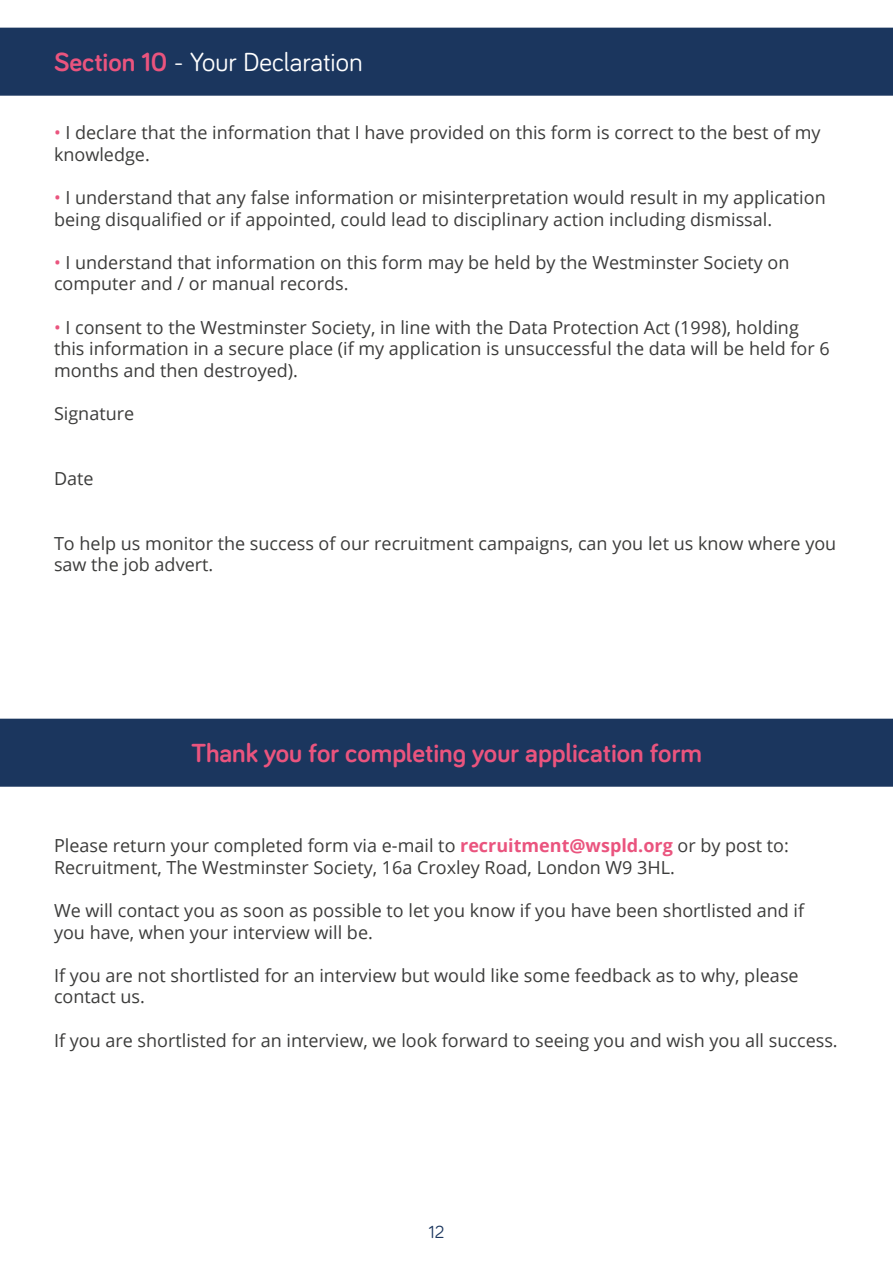
<style>
.page{position:relative;width:893px;height:1263px;background:#fff}
.page>*{position:absolute;margin:0;border:0;box-sizing:border-box;transform-origin:0 0}
.t1{font:700 27px "Bariol";color:#ea547e}
.t2{font:27px "Bariol";color:#fff}
.t3{font:18px/21.6px "Open Sans";color:#3c3c3b}
.t4{font:18px "Bariol";color:#1b365e}
.s1{font-weight:700;color:#ea547e}
.s2{color:#ea547e}
</style>
<div class="page">
<div style="left:1px;top:28px;width:891px;height:67px;background:#1b365e"></div>
<div style="left:0;top:28px;width:893px;height:68px;border:2px solid #1b365e"></div>
<div style="left:1px;top:719px;width:891px;height:67px;background:#1b365e"></div>
<div style="left:0;top:719px;width:893px;height:68px;border:2px solid #1b365e"></div>
<h1 class="t2" style="left:54px;top:44px;width:310px"><span class="s1">Section 10</span> - Your Declaration</h1>
<p class="t3" style="left:54px;top:121px;width:768px"><span class="s2">•</span> I declare that the information that I have provided on this form is correct to the best of my knowledge.</p>
<p class="t3" style="left:54px;top:186px;width:773px"><span class="s2">•</span> I understand that any false information or misinterpretation would result in my application being disqualified or if appointed, could lead to disciplinary action including dismissal.</p>
<p class="t3" style="left:54px;top:251px;width:737px"><span class="s2">•</span> I understand that information on this form may be held by the Westminster Society on computer and / or manual records.</p>
<p class="t3" style="left:54px;top:316px;width:777px"><span class="s2">•</span> I consent to the Westminster Society, in line with the Data Protection Act (1998), holding this information in a secure place (if my application is unsuccessful the data will be held for 6 months and then destroyed).</p>
<p class="t3" style="left:54px;top:402px;width:82px">Signature</p>
<p class="t3" style="left:54px;top:467px;width:41px">Date</p>
<p class="t3" style="left:54px;top:532px;width:784px">To help us monitor the success of our recruitment campaigns, can you let us know where you saw the job advert.</p>
<h1 class="t1" style="left:191px;top:734px;width:512px">Thank you for completing your application form</h1>
<p class="t3" style="left:54px;top:834px;width:736px">Please return your completed form via e-mail to <span class="s1">recruitment@wspld.org</span> or by post to:<br>Recruitment, The Westminster Society, 16a Croxley Road, London W9 3HL.</p>
<p class="t3" style="left:54px;top:899px;width:752px">We will contact you as soon as possible to let you know if you have been shortlisted and if you have, when your interview will be.</p>
<p class="t3" style="left:54px;top:964px;width:746px">If you are not shortlisted for an interview but would like some feedback as to why, please contact us.</p>
<p class="t3" style="left:54px;top:1029px;width:785px">If you are shortlisted for an interview, we look forward to seeing you and wish you all success.</p>
<p class="t4" style="left:429px;top:1220px;width:17px">12</p>
</div>
